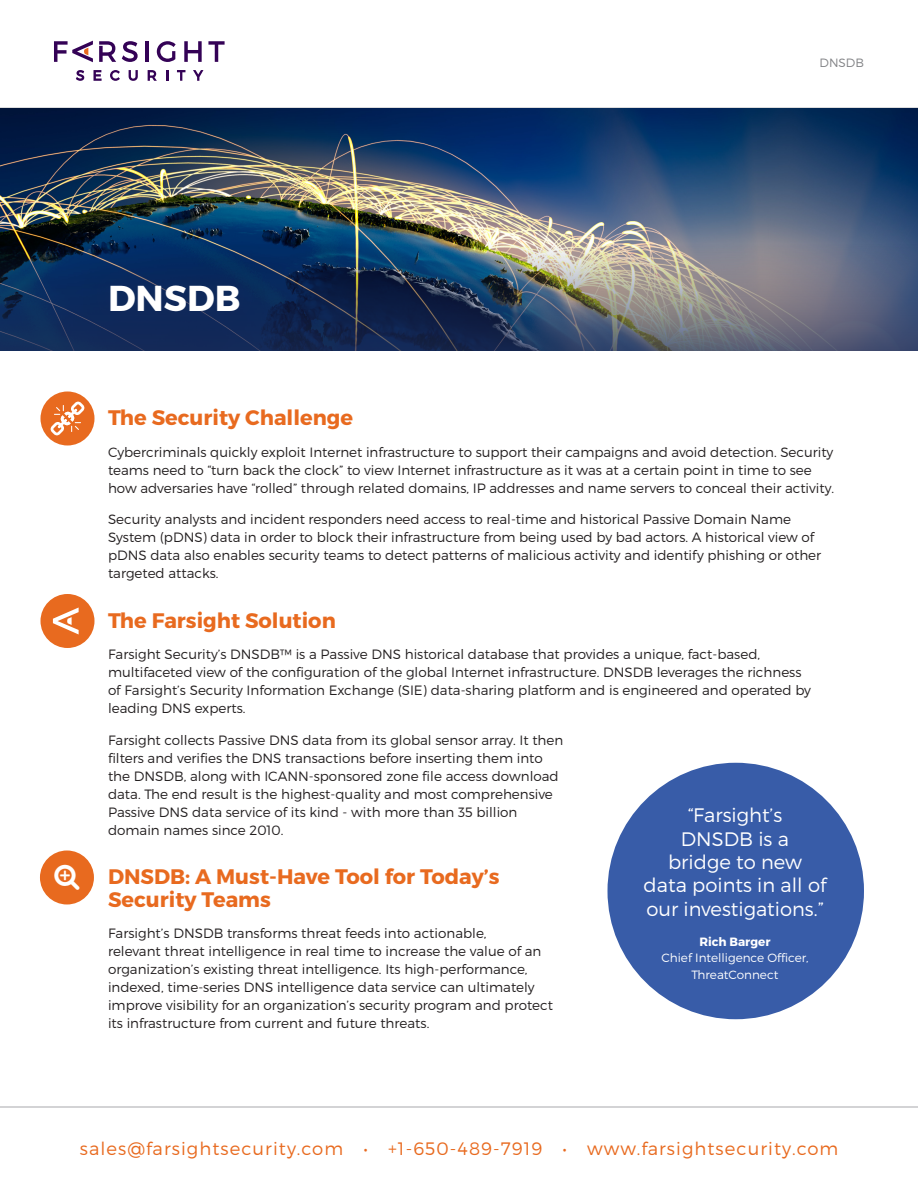
<style>
.page{position:relative;width:918px;height:1188px;background:#fff}
.page>*{position:absolute;margin:0;border:0;box-sizing:border-box;transform-origin:0 0}
.Heading_1{font:700 36px "Montserrat";color:#fff}
.Heading_2{font:700 21px/22.5px "Montserrat";color:#e86a1f}
.t1{font:300 19.5px/23.4px "Montserrat";color:#fff;text-align:center}
.t2{font:300 18px "Montserrat";letter-spacing:.06em;color:#e86a1f}
.t3{font:300 13.5px/18px "Montserrat";color:#231f20}
.t4{font:300 12px/16.5px "Montserrat";color:#fff;text-align:center}
.t5{font:700 12px "Montserrat";color:#fff}
.t6{font:300 12px "Montserrat";color:#818285}
</style>
<div class="page">
<hr style="left:0;top:107px;width:918px;height:2px;background:#d1d1d3">
<img style="left:0;top:108px;width:918px;height:135px">
<hr style="left:0;top:1106px;width:918px;height:2px;background:#d1d1d3">
<img style="left:0;top:243px;width:918px;height:108px">
<div style="left:81px;top:256px;width:187px;height:84px;background:#0d295a"></div>
<div style="left:40px;top:392px;width:54px;height:54px;background:#e86a1f;border-radius:50%"></div>
<div style="left:40px;top:594px;width:54px;height:54px;background:#e86a1f;border-radius:50%"></div>
<svg style="left:53px;top:607px;width:26px;height:27px"></svg>
<svg style="left:51px;top:402px;width:33px;height:33px"></svg>
<div style="left:608px;top:763px;width:256px;height:256px;background:#385ca8;border-radius:50%"></div>
<div style="left:40px;top:850px;width:54px;height:54px;background:#e86a1f;border-radius:50%"></div>
<svg style="left:148px;top:70px;width:9px;height:11px"></svg>
<svg style="left:76px;top:70px;width:8px;height:11px"></svg>
<svg style="left:94px;top:70px;width:8px;height:11px"></svg>
<svg style="left:110px;top:70px;width:10px;height:11px"></svg>
<svg style="left:129px;top:70px;width:9px;height:11px"></svg>
<svg style="left:166px;top:70px;width:2px;height:11px"></svg>
<svg style="left:177px;top:70px;width:8px;height:11px"></svg>
<svg style="left:193px;top:70px;width:10px;height:11px"></svg>
<svg style="left:99px;top:41px;width:17px;height:21px"></svg>
<svg style="left:122px;top:41px;width:16px;height:21px"></svg>
<hr style="left:146px;top:41px;width:3px;height:21px;background:#340256">
<svg style="left:157px;top:41px;width:19px;height:21px"></svg>
<svg style="left:184px;top:41px;width:18px;height:21px"></svg>
<svg style="left:208px;top:41px;width:17px;height:21px"></svg>
<svg style="left:54px;top:41px;width:39px;height:21px"></svg>
<p class="Heading_1" style="left:108px;top:275px;width:134px">DNSDB</p>
<p class="t6" style="left:820px;top:55px;width:46px">DNSDB</p>
<p class="Heading_2" style="left:108px;top:407px;width:247px">The Security Challenge</p>
<p class="t3" style="left:108px;top:443px;width:728px">Cybercriminals quickly exploit Internet infrastructure to support their campaigns and avoid detection. Security teams need to “turn back the clock” to view Internet infrastructure as it was at a certain point in time to see how adversaries have “rolled” through related domains, IP addresses and name servers to conceal their activity.</p>
<p class="t3" style="left:108px;top:510px;width:715px">Security analysts and incident responders need access to real-time and historical Passive Domain Name System (pDNS) data in order to block their infrastructure from being used by bad actors. A historical view of pDNS data also enables security teams to detect patterns of malicious activity and identify phishing or other targeted attacks.</p>
<p class="Heading_2" style="left:108px;top:609px;width:229px">The Farsight Solution</p>
<p class="t3" style="left:108px;top:645px;width:705px">Farsight Security’s DNSDB™ is a Passive DNS historical database that provides a unique, fact-based, multifaceted view of the configuration of the global Internet infrastructure. DNSDB leverages the richness of Farsight’s Security Information Exchange (SIE) data‑sharing platform and is engineered and operated by leading DNS experts.</p>
<p class="t3" style="left:108px;top:731px;width:457px">Farsight collects Passive DNS data from its global sensor array. It then filters and verifies the DNS transactions before inserting them into the DNSDB, along with ICANN-sponsored zone file access download data. The end result is the highest-quality and most comprehensive Passive DNS data service of its kind - with more than 35 billion domain names since 2010.</p>
<p class="Heading_2" style="left:108px;top:866px;width:393px">DNSDB: A Must-Have Tool for Today’s<br>Security Teams</p>
<p class="t3" style="left:108px;top:924px;width:447px">Farsight’s DNSDB transforms threat feeds into actionable,<br>relevant threat intelligence in real time to increase the value of an organization’s existing threat intelligence. Its high-performance, indexed, time-series DNS intelligence data service can ultimately improve visibility for an organization’s security program and protect its infrastructure from current and future threats.</p>
<p class="t1" style="left:644px;top:803px;width:184px">“Farsight’s<br>DNSDB is a<br>bridge to new<br>data points in all of our investigations.”</p>
<p class="t5" style="left:699px;top:934px;width:73px">Rich Barger</p>
<p class="t4" style="left:661px;top:950px;width:149px">Chief Intelligence Officer,<br>ThreatConnect</p>
<p class="t2" style="left:80px;top:1138px;width:760px">sales@farsightsecurity.com • +1-650-489-7919 • www.farsightsecurity.com</p>
</div>
